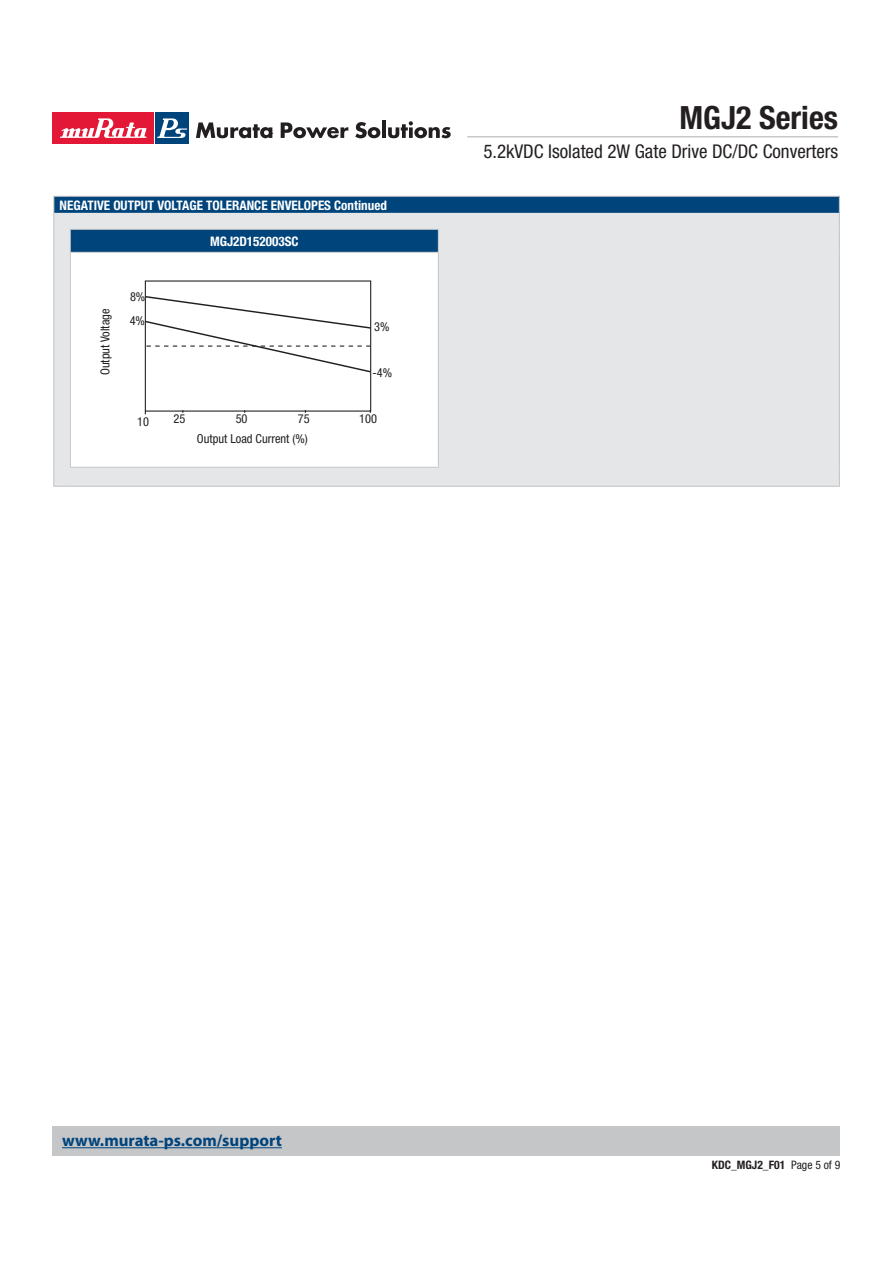
<style>
.page{position:relative;width:893px;height:1263px;background:#fff}
.page>*{position:absolute;margin:0;border:0;box-sizing:border-box;transform-origin:0 0}
.t1{font:700 condensed 32.1px "Helvetica Neue LT Std";color:#231f20}
.t2{font:condensed 18.9px "Helvetica Neue LT Std";color:#231f20}
.t3{font:700 16.8px "Myriad Pro";color:#00447c}
.t4{font:700 condensed 13.2px "Helvetica Neue LT Std";color:#fff}
.t5{font:condensed 12.3px/24.3px "Helvetica Neue LT Std";color:#231f20}
.t6{font:700 condensed 11.7px "Helvetica Neue LT Std";color:#231f20}
.s1{font-weight:400}
</style>
<div class="page">
<div style="left:53px;top:1127px;width:787px;height:29px;background:#c5c6c8"></div>
<div style="left:53px;top:113px;width:101px;height:31px;background:#e31836"></div>
<svg style="left:60px;top:118px;width:86px;height:20px"></svg>
<div style="left:155px;top:113px;width:34px;height:31px;background:#00447c"></div>
<svg style="left:157px;top:118px;width:30px;height:20px"></svg>
<svg style="left:196px;top:122px;width:77px;height:16px"></svg>
<svg style="left:281px;top:122px;width:67px;height:16px"></svg>
<svg style="left:355px;top:122px;width:25px;height:16px"></svg>
<hr style="left:382px;top:121px;width:4px;height:17px;background:#231f20">
<svg style="left:388px;top:121px;width:63px;height:17px"></svg>
<hr style="left:467px;top:136px;width:371px;height:2px;background:#c5c6c8">
<hr style="left:62px;top:1147px;width:220px;height:1px;background:#00447c">
<div style="left:54px;top:196px;width:785px;height:17px;background:#00447c"></div>
<div style="left:54px;top:213px;width:785px;height:273px;background:#e5e6e7"></div>
<div style="left:70px;top:229px;width:368px;height:23px;background:#00447c"></div>
<div style="left:70px;top:252px;width:368px;height:215px;background:#fff"></div>
<hr style="left:70px;top:229px;width:369px;height:1px;background:#c5c6c8">
<svg style="left:438px;top:230px;width:1px;height:22px"></svg>
<hr style="left:70px;top:252px;width:369px;height:1px;background:#c5c6c8">
<hr style="left:70px;top:253px;width:1px;height:214px;background:#c5c6c8">
<hr style="left:438px;top:253px;width:1px;height:214px;background:#c5c6c8">
<hr style="left:70px;top:467px;width:369px;height:1px;background:#c5c6c8">
<hr style="left:70px;top:196px;width:753px;height:1px;background:#c5c6c8">
<svg style="left:53px;top:196px;width:18px;height:56px"></svg>
<svg style="left:823px;top:196px;width:17px;height:56px"></svg>
<hr style="left:53px;top:252px;width:1px;height:215px;background:#c5c6c8">
<hr style="left:839px;top:252px;width:1px;height:215px;background:#c5c6c8">
<svg style="left:53px;top:467px;width:17px;height:20px"></svg>
<hr style="left:70px;top:486px;width:753px;height:1px;background:#c5c6c8">
<svg style="left:823px;top:467px;width:17px;height:20px"></svg>
<svg style="left:144px;top:295px;width:228px;height:79px"></svg>
<p class="t4" style="left:60px;top:200px;width:329px">NEGATIVE OUTPUT VOLTAGE TOLERANCE ENVELOPES Continued</p>
<p class="t4" style="left:210px;top:236px;width:90px">MGJ2D152003SC</p>
<p class="t5" style="left:94px;top:375px;width:68px;rotate:-90deg">Output Voltage</p>
<p class="t5" style="left:130px;top:285px;width:17px">8%<br>4%</p>
<p class="t5" style="left:137px;top:410px;width:13px">10</p>
<p class="t5" style="left:374px;top:316px;width:17px">3%</p>
<p class="t5" style="left:373px;top:361px;width:21px">-4%</p>
<p class="t5" style="left:173px;top:407px;width:13px">25</p>
<p class="t5" style="left:236px;top:408px;width:13px">50</p>
<p class="t5" style="left:298px;top:407px;width:13px">75</p>
<p class="t5" style="left:359px;top:407px;width:19px">100</p>
<p class="t5" style="left:197px;top:428px;width:112px">Output Load Current (%)</p>
<h1 class="t1" style="left:679px;top:106px;width:160px">MGJ2 Series</h1>
<h2 class="t2" style="left:483px;top:145px;width:356px">5.2kVDC Isolated 2W Gate Drive DC/DC Converters</h2>
<p class="t3" style="left:62px;top:1130px;width:221px">www.murata-ps.com/support</p>
<p class="t6" style="left:712px;top:1161px;width:130px">KDC_MGJ2_F01 <span class="s1">Page 5 of 9</span></p>
</div>
